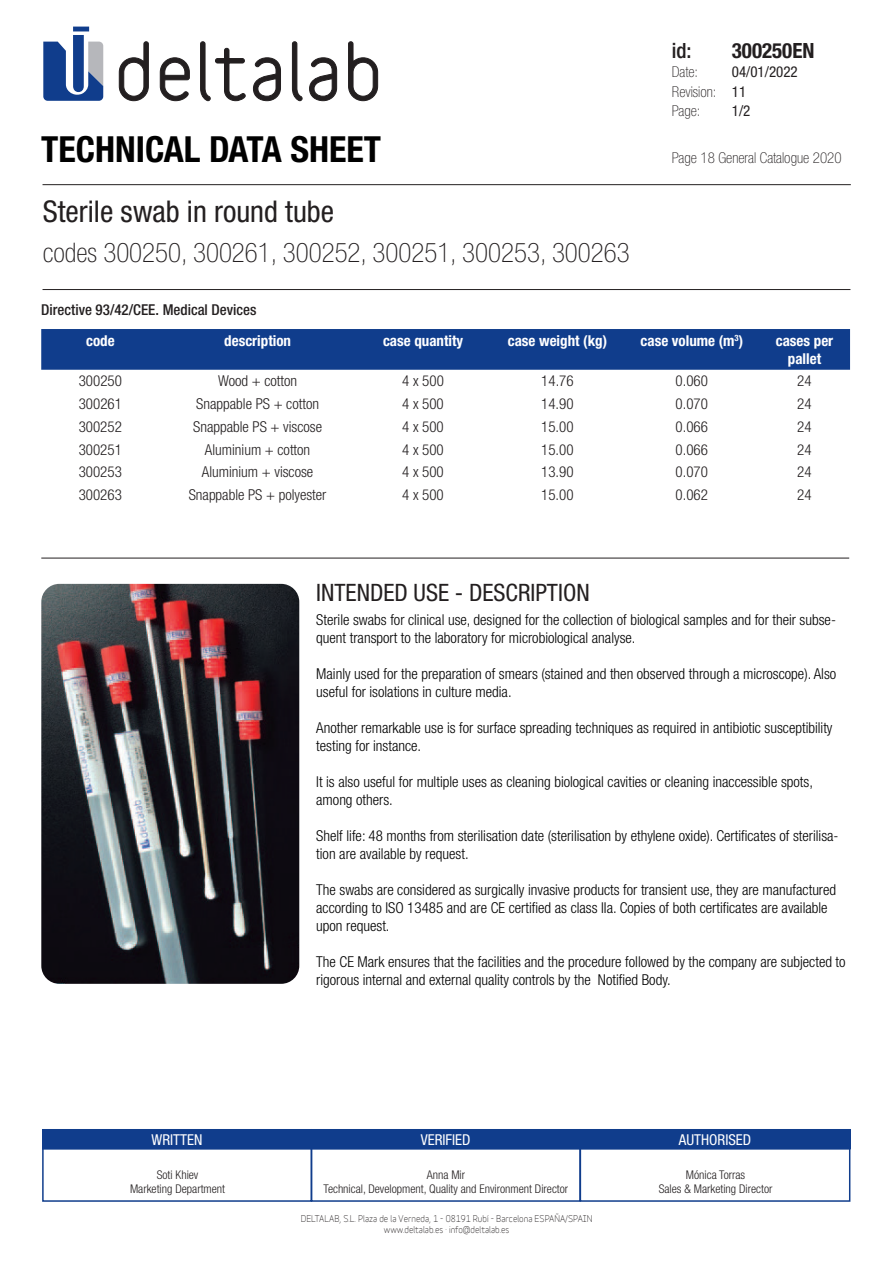
<style>
.page{position:relative;width:893px;height:1263px;background:#fff}
.page>*{position:absolute;margin:0;border:0;box-sizing:border-box;transform-origin:0 0}
.t1{font:700 condensed 36px "Helvetica Neue LT Std";color:#000}
.t2{font:condensed 30px "Helvetica Neue LT Std";color:#231f20}
.t3{font:100 condensed 27px "Helvetica Neue LT Std";color:#231f20}
.t4{font:condensed 24px "Helvetica Neue LT Std";color:#231f20}
.t5{font:700 condensed 21px "Helvetica Neue LT Std";color:#231f20}
.t6{font:500 condensed 21px "Helvetica Neue LT Std";color:#231f20}
.t7{font:300 condensed 15px/18px "Helvetica Neue LT Std";color:#000}
.t8{font:300 condensed 15px "Helvetica Neue LT Std";color:#231f20}
.t9{font:700 condensed 15px/18px "Helvetica Neue LT Std";color:#fff;text-align:center}
.t10{font:100 condensed 15px/19.5px "Helvetica Neue LT Std";color:#231f20}
.t11{font:500 condensed 15px "Helvetica Neue LT Std";color:#231f20}
.t12{font:condensed 15px "Helvetica Neue LT Std";color:#fff}
.t13{font:condensed 15px "Helvetica Neue LT Std";color:#231f20}
.t14{font:300 condensed 12px/14.4px "Helvetica Neue LT Std";color:#231f20;text-align:center}
.t15{font:9px/11.2px "Variable";color:#231f20;text-align:center}
.s1{font-weight:400}
</style>
<div class="page">
<div style="left:42px;top:1129px;width:270px;height:73px;border:2px solid #103d8c"></div>
<div style="left:311px;top:1129px;width:270px;height:73px;border:2px solid #103d8c"></div>
<div style="left:580px;top:1129px;width:270px;height:73px;border:2px solid #103d8c"></div>
<div style="left:43px;top:1129px;width:268px;height:20px;background:#103d8c"></div>
<div style="left:311px;top:1129px;width:269px;height:20px;background:#103d8c"></div>
<div style="left:580px;top:1129px;width:270px;height:20px;background:#103d8c"></div>
<svg style="left:119px;top:41px;width:30px;height:60px"></svg>
<svg style="left:160px;top:57px;width:30px;height:44px"></svg>
<svg style="left:200px;top:41px;width:46px;height:60px"></svg>
<svg style="left:253px;top:57px;width:28px;height:44px"></svg>
<svg style="left:292px;top:41px;width:11px;height:60px"></svg>
<svg style="left:309px;top:57px;width:28px;height:44px"></svg>
<svg style="left:348px;top:41px;width:30px;height:60px"></svg>
<svg style="left:43px;top:27px;width:60px;height:74px"></svg>
<hr style="left:43px;top:184px;width:808px;height:1px;background:#231f20">
<hr style="left:43px;top:289px;width:807px;height:1px;background:#231f20">
<hr style="left:41px;top:558px;width:808px;height:1px;background:#231f20">
<div style="left:41px;top:329px;width:809px;height:41px;background:#103d8c"></div>
<img style="left:41px;top:584px;width:258px;height:400px">
<h1 class="t1" style="left:41px;top:128px;width:341px">TECHNICAL DATA SHEET</h1>
<h2 class="t2" style="left:43px;top:194px;width:293px">Sterile swab in round tube</h2>
<h3 class="t3" style="left:43px;top:237px;width:588px">codes 300250, 300261, 300252, 300251, 300253, 300263</h3>
<p class="t11" style="left:41px;top:300px;width:217px">Directive 93/42/CEE. Medical Devices</p>
<h3 class="t6" style="left:672px;top:38px;width:21px">id:</h3>
<h3 class="t5" style="left:732px;top:37px;width:84px">300250EN</h3>
<p class="t10" style="left:672px;top:62px;width:28px">Date:</p>
<p class="t10" style="left:672px;top:62px;width:127px;text-indent:60px"><span class="s1">04/01/2022<br></span>Revision: <span class="s1">11<br></span>Page:</p>
<p class="t13" style="left:732px;top:102px;width:20px">1/2</p>
<p class="t10" style="left:672px;top:147px;width:171px">Page 18 General Catalogue 2020</p>
<p class="t9" style="left:86px;top:331px;width:30px">code</p>
<p class="t9" style="left:224px;top:331px;width:68px">description</p>
<p class="t9" style="left:383px;top:331px;width:82px">case quantity</p>
<p class="t9" style="left:508px;top:331px;width:101px">case weight (kg)</p>
<p class="t9" style="left:640px;top:331px;width:104px">case volume (m<sup>3</sup>)</p>
<p class="t9" style="left:776px;top:331px;width:59px">cases per pallet</p>
<p class="t8" style="left:79px;top:373px;width:45px">300250</p>
<p class="t8" style="left:218px;top:373px;width:80px">Wood + cotton</p>
<p class="t8" style="left:402px;top:373px;width:43px">4 x 500</p>
<p class="t8" style="left:541px;top:373px;width:34px">14.76</p>
<p class="t8" style="left:676px;top:373px;width:34px">0.060</p>
<p class="t8" style="left:797px;top:373px;width:16px">24</p>
<p class="t8" style="left:79px;top:395px;width:45px">300261</p>
<p class="t8" style="left:196px;top:395px;width:124px">Snappable PS + cotton</p>
<p class="t8" style="left:402px;top:395px;width:43px">4 x 500</p>
<p class="t8" style="left:541px;top:395px;width:34px">14.90</p>
<p class="t8" style="left:676px;top:395px;width:34px">0.070</p>
<p class="t8" style="left:797px;top:395px;width:16px">24</p>
<p class="t8" style="left:79px;top:418px;width:45px">300252</p>
<p class="t8" style="left:193px;top:418px;width:130px">Snappable PS + viscose</p>
<p class="t8" style="left:402px;top:418px;width:43px">4 x 500</p>
<p class="t8" style="left:541px;top:418px;width:34px">15.00</p>
<p class="t8" style="left:676px;top:418px;width:34px">0.066</p>
<p class="t8" style="left:797px;top:418px;width:16px">24</p>
<p class="t8" style="left:79px;top:441px;width:45px">300251</p>
<p class="t8" style="left:205px;top:441px;width:107px">Aluminium + cotton</p>
<p class="t8" style="left:402px;top:441px;width:43px">4 x 500</p>
<p class="t8" style="left:541px;top:441px;width:34px">15.00</p>
<p class="t8" style="left:676px;top:441px;width:34px">0.066</p>
<p class="t8" style="left:797px;top:441px;width:16px">24</p>
<p class="t8" style="left:79px;top:463px;width:45px">300253</p>
<p class="t8" style="left:202px;top:463px;width:113px">Aluminium + viscose</p>
<p class="t8" style="left:402px;top:463px;width:43px">4 x 500</p>
<p class="t8" style="left:541px;top:463px;width:34px">13.90</p>
<p class="t8" style="left:676px;top:463px;width:34px">0.070</p>
<p class="t8" style="left:797px;top:463px;width:16px">24</p>
<p class="t8" style="left:79px;top:486px;width:45px">300263</p>
<p class="t8" style="left:189px;top:486px;width:139px">Snappable PS + polyester</p>
<p class="t8" style="left:402px;top:486px;width:43px">4 x 500</p>
<p class="t8" style="left:541px;top:486px;width:34px">15.00</p>
<p class="t8" style="left:676px;top:486px;width:34px">0.062</p>
<p class="t8" style="left:797px;top:486px;width:16px">24</p>
<h3 class="t4" style="left:316px;top:579px;width:275px">INTENDED USE - DESCRIPTION</h3>
<p class="t7" style="left:316px;top:611px;width:521px">Sterile swabs for clinical use, designed for the collection of biological samples and for their subse&shy;quent transport to the laboratory for microbiological analyse.</p>
<p class="t7" style="left:316px;top:665px;width:521px">Mainly used for the preparation of smears (stained and then observed through a microscope). Also useful for isolations in culture media.</p>
<p class="t7" style="left:316px;top:719px;width:518px">Another remarkable use is for surface spreading techniques as required in antibiotic susceptibility testing for instance.</p>
<p class="t7" style="left:316px;top:773px;width:498px">It is also useful for multiple uses as cleaning biological cavities or cleaning inaccessible spots, among others.</p>
<p class="t7" style="left:316px;top:827px;width:524px">Shelf life: 48 months from sterilisation date (sterilisation by ethylene oxide). Certificates of sterilisa&shy;tion are available by request.</p>
<p class="t7" style="left:316px;top:881px;width:521px">The swabs are considered as surgically invasive products for transient use, they are manufactured according to ISO 13485 and are CE certified as class IIa. Copies of both certificates are available upon request.</p>
<p class="t7" style="left:316px;top:953px;width:531px">The CE Mark ensures that the facilities and the procedure followed by the company are subjected to rigorous internal and external quality controls by the Notified Body.</p>
<p class="t12" style="left:152px;top:1131px;width:52px">WRITTEN</p>
<p class="t12" style="left:421px;top:1131px;width:51px">VERIFIED</p>
<p class="t12" style="left:679px;top:1131px;width:74px">AUTHORISED</p>
<p class="t14" style="left:324px;top:1167px;width:246px">Anna Mir<br>Technical, Development, Quality and Environment Director</p>
<p class="t14" style="left:659px;top:1167px;width:115px">Mónica Torras<br>Sales &amp; Marketing Director</p>
<p class="t14" style="left:130px;top:1167px;width:97px">Soti Khiev<br>Marketing Department</p>
<p class="t15" style="left:301px;top:1212px;width:293px">DELTALAB, S.L. Plaza de la Verneda, 1 - 08191 Rubí - Barcelona ESPAÑA/SPAIN www.deltalab.es · info@deltalab.es</p>
</div>
